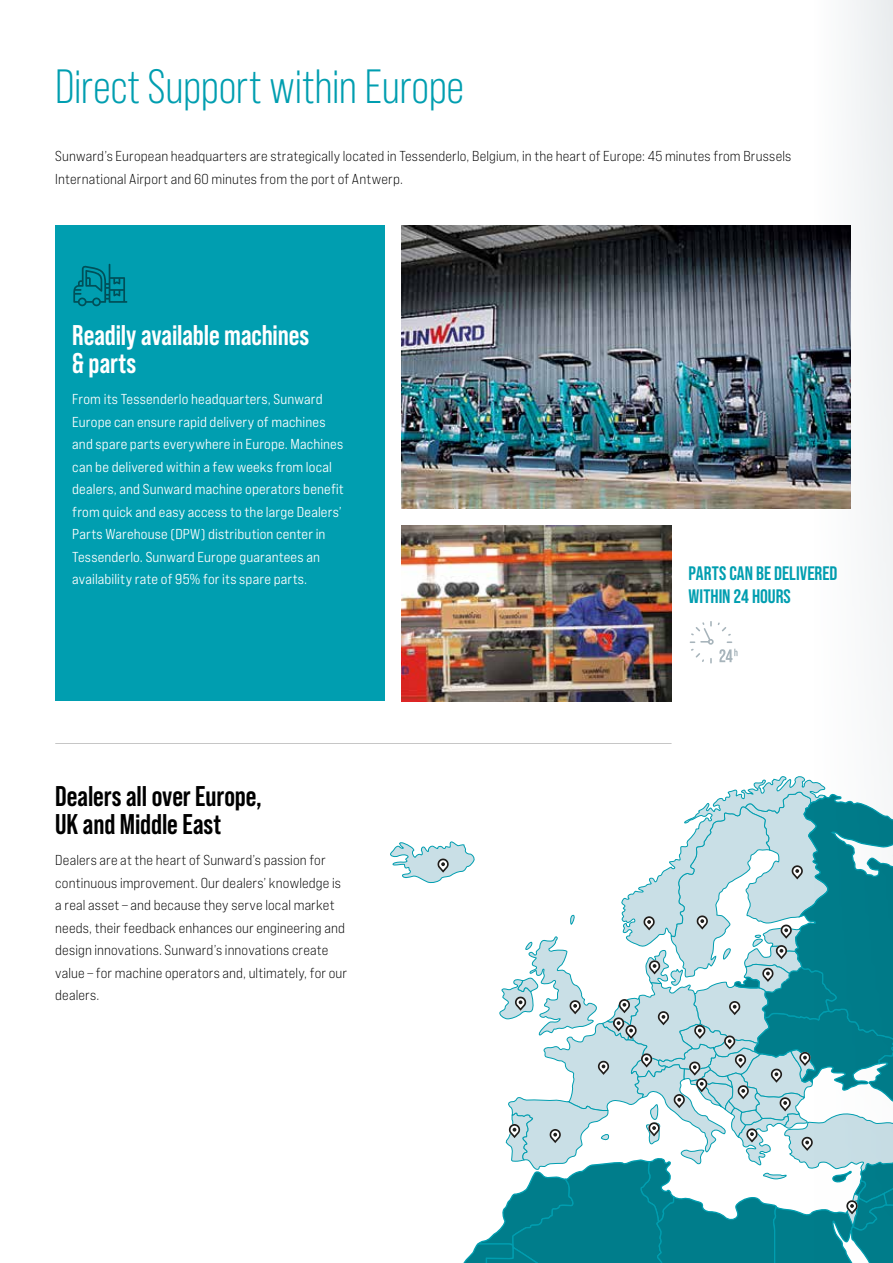
<style>
.page{position:relative;width:893px;height:1263px;background:#fff}
.page>*{position:absolute;margin:0;border:0;box-sizing:border-box;transform-origin:0 0}
.t1{font:48px "Bebas Neue Pro";letter-spacing:-.005em;color:#009eb0}
.t2{font:700 28.5px/28.5px "Bebas Neue Pro";letter-spacing:-.005em;color:#000}
.t3{font:700 28.5px/28.5px "Bebas Neue Pro";letter-spacing:-.005em;color:#fff}
.t4{font:700 19.5px/22.5px "Bebas Neue Pro";letter-spacing:.005em;color:#009eb0}
.t5{font:14.4px/22.5px "Bebas Neue Pro Exp Bk";letter-spacing:.01em;color:#000}
.t6{font:14.4px/22.5px "Bebas Neue Pro Exp Md";letter-spacing:.01em;color:#fff}
</style>
<div class="page">
<img style="left:402px;top:225px;width:410px;height:283px">
<img style="left:402px;top:525px;width:270px;height:176px">
<hr style="left:55px;top:743px;width:617px;height:1px;background:#c6c6c6">
<svg style="left:390px;top:776px;width:422px;height:487px"></svg>
<div style="left:378px;top:760px;width:56px;height:58px;background:#fff"></div>
<div style="left:55px;top:225px;width:330px;height:476px;background:#009eb0"></div>
<svg style="left:73px;top:264px;width:54px;height:42px"></svg>
<svg style="left:689px;top:621px;width:48px;height:43px"></svg>
<svg style="left:812px;top:0;width:81px;height:1263px"></svg>
<h1 class="t1" style="left:55px;top:60px;width:410px">Direct Support within Europe</h1>
<p class="t5" style="left:55px;top:145px;width:737px">Sunward’s European headquarters are strategically located in Tessenderlo, Belgium, in the heart of Europe: 45 minutes from Brussels<br>International Airport and 60 minutes from the port of Antwerp.</p>
<h2 class="t3" style="left:72px;top:320px;width:238px">Readily available machines &amp; parts</h2>
<p class="t6" style="left:72px;top:388px;width:273px">From its Tessenderlo headquarters, Sunward Europe can ensure rapid delivery of machines and spare parts everywhere in Europe. Machines can be delivered within a few weeks from local dealers, and Sunward machine operators benefit from quick and easy access to the large Dealers’ Parts Warehouse (DPW) distribution center in Tessenderlo. Sunward Europe guarantees an availability rate of 95% for its spare parts.</p>
<h2 class="t2" style="left:55px;top:781px;width:208px">Dealers all over Europe,<br>UK and Middle East</h2>
<p class="t5" style="left:55px;top:849px;width:293px">Dealers are at the heart of Sunward’s passion for continuous improvement. Our dealers’ knowledge is a real asset – and because they serve local market needs, their feedback enhances our engineering and design innovations. Sunward’s innovations create value – for machine operators and, ultimately, for our dealers.</p>
<h3 class="t4" style="left:688px;top:562px;width:150px">PARTS CAN BE DELIVERED<br>WITHIN 24 HOURS</h3>
</div>
